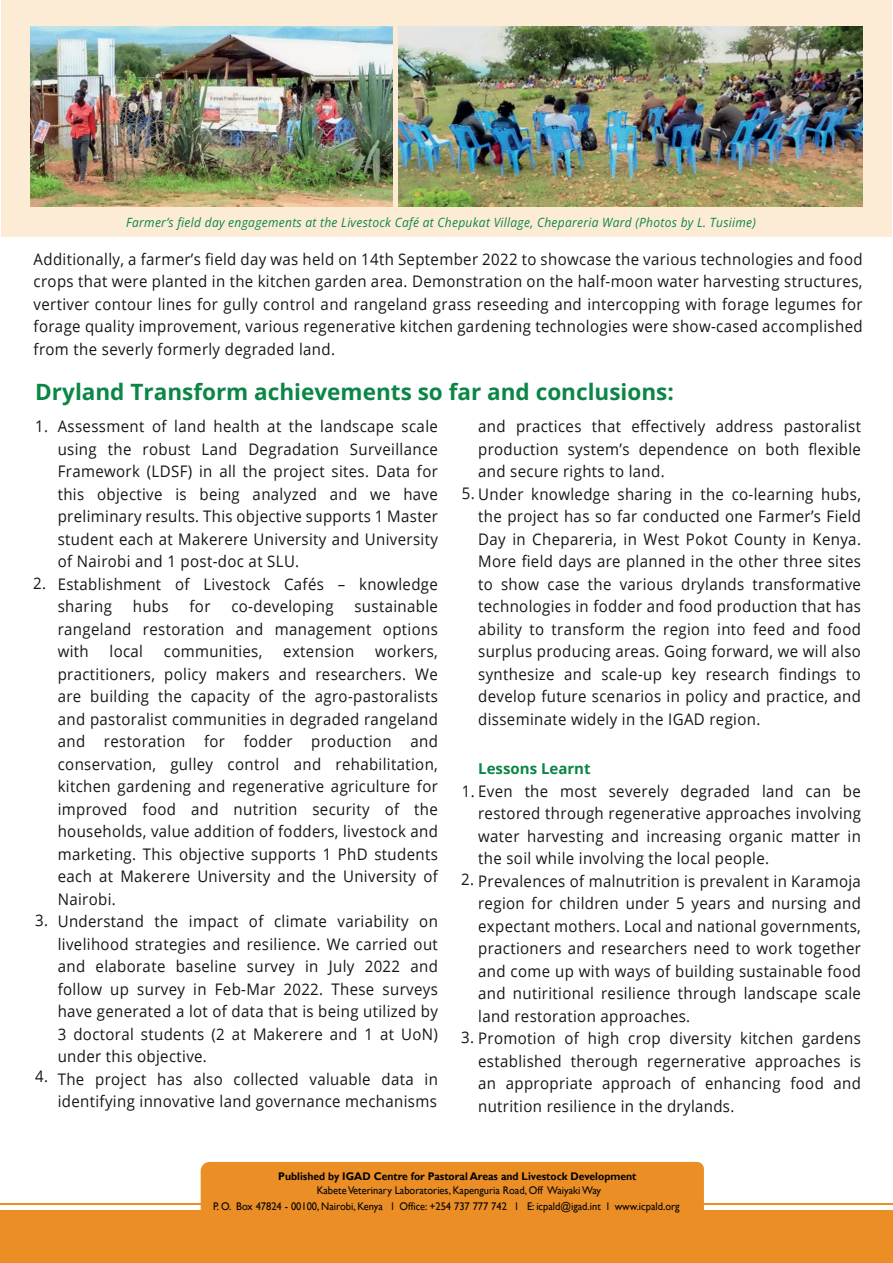
<style>
.page{position:relative;width:893px;height:1263px;background:#fff}
.page>*{position:absolute;margin:0;border:0;box-sizing:border-box;transform-origin:0 0}
.t1{font:700 22.5px "Open Sans";color:#0b8646}
.t2{font:15.9px/22.5px "Open Sans";letter-spacing:.025em;color:#171419;text-align:justify;scale:.94 1}
.t3{font:700 15px "Open Sans";color:#0b8646}
.t4{font:italic 12.75px "Open Sans";letter-spacing:.025em;color:#0b8646;scale:.94 1}
.t5{font:11.1px/15.6px "Gill Sans";color:#020305;scale:.94 1}
.t6{font:700 11.1px "Gill Sans";color:#020305;scale:.94 1}
</style>
<div class="page">
<div style="left:1px;top:0;width:890px;height:236px;background:#fdecd5"></div>
<div style="left:0;top:1210px;width:893px;height:52px;background:#eb8e25"></div>
<hr style="left:0;top:1203px;width:893px;height:2px;background:#eb8e25">
<svg style="left:201px;top:1162px;width:503px;height:101px"></svg>
<img style="left:30px;top:27px;width:363px;height:179px">
<img style="left:399px;top:27px;width:464px;height:180px">
<p class="t4" style="left:126px;top:213px;width:671px">Farmer’s field day engagements at the Livestock Café at Chepukat Village, Chepareria Ward (Photos by L. Tusiime)</p>
<p class="t2" style="left:34px;top:247px;width:883px">Additionally, a farmer’s field day was held on 14th September 2022 to showcase the various technologies and food crops that were planted in the kitchen garden area. Demonstration on the half-moon water harvesting structures, vertiver contour lines for gully control and rangeland grass reseeding and intercopping with forage legumes for forage quality improvement, various regenerative kitchen gardening technologies were show-cased accomplished from the severly formerly degraded land.</p>
<h1 class="t1" style="left:35px;top:376px;width:640px">Dryland Transform achievements so far and conclusions:</h1>
<p class="t2" style="left:35px;top:415px;width:15px">1.</p>
<p class="t2" style="left:478px;top:415px;width:409px">and practices that effectively address pastoralist production system’s dependence on both flexible and secure rights to land.</p>
<p class="t2" style="left:478px;top:482px;width:409px;text-indent:-16px">5. Under knowledge sharing in the co-learning hubs, the project has so far conducted one Farmer’s Field Day in Chepareria, in West Pokot County in Kenya.<br>More field days are planned in the other three sites to show case the various drylands transformative technologies in fodder and food production that has ability to transform the region into feed and food surplus producing areas. Going forward, we will also synthesize and scale-up key research findings to develop future scenarios in policy and practice, and disseminate widely in the IGAD region.</p>
<p class="t3" style="left:478px;top:758px;width:114px">Lessons Learnt</p>
<p class="t2" style="left:478px;top:779px;width:409px;text-align:left;text-indent:-16px">1. Even the most severely degraded land can be restored through regenerative approaches involving water harvesting and increasing organic matter in the soil while involving the local people.<br>Prevalences of malnutrition is prevalent in Karamoja region for children under 5 years and nursing and expectant mothers. Local and national governments, practioners and researchers need to work together and come up with ways of building sustainable food and nutiritional resilience through landscape scale land restoration approaches.</p>
<p class="t2" style="left:478px;top:1027px;width:409px;text-indent:-17px">3. Promotion of high crop diversity kitchen gardens established therough regernerative approaches is an appropriate approach of enhancing food and nutrition resilience in the drylands.</p>
<p class="t2" style="left:58px;top:415px;width:406px;text-align:left">Assessment of land health at the landscape scale using the robust Land Degradation Surveillance Framework (LDSF) in all the project sites. Data for this objective is being analyzed and we have preliminary results. This objective supports 1 Master student each at Makerere University and University of Nairobi and 1 post-doc at SLU.<br>Establishment of Livestock Cafés – knowledge sharing</p>
<p class="t2" style="left:33px;top:572px;width:15px">2.</p>
<p class="t2" style="left:133px;top:595px;width:40px">hubs</p>
<p class="t2" style="left:190px;top:595px;width:24px">for</p>
<p class="t2" style="left:231px;top:595px;width:110px">co-developing</p>
<p class="t2" style="left:58px;top:595px;width:406px;text-indent:297px">sustainable rangeland restoration and management options with</p>
<p class="t2" style="left:58px;top:640px;width:406px;text-align:left;text-indent:318px">workers, practitioners, policy makers and researchers. We are building the capacity of the agro-pastoralists and pastoralist communities in degraded rangeland and restoration for fodder production and conservation, gulley control and rehabilitation, kitchen gardening and regenerative agriculture for improved food and nutrition security of the households, value addition of fodders, livestock and marketing. This objective supports 1 PhD students each at Makerere University and the University of Nairobi.<br>Understand the impact of climate variability on livelihood strategies and resilience. We carried out and elaborate baseline survey in July 2022 and follow up survey in Feb-Mar 2022. These surveys have generated a lot of data that is being utilized by 3 doctoral students (2 at Makerere and 1 at UoN) under this objective.<br>The project has also collected valuable data in identifying innovative land governance mechanisms</p>
<p class="t2" style="left:110px;top:640px;width:37px">local</p>
<p class="t2" style="left:164px;top:640px;width:106px">communities,</p>
<p class="t2" style="left:283px;top:640px;width:77px">extension</p>
<p class="t2" style="left:461px;top:867px;width:15px">2.</p>
<p class="t2" style="left:35px;top:909px;width:15px">3.</p>
<p class="t2" style="left:35px;top:1065px;width:15px">4.</p>
<p class="t6" style="left:278px;top:1170px;width:383px">Published by IGAD Centre for Pastoral Areas and Livestock Development</p>
<p class="t5" style="left:213px;top:1183px;width:498px;text-indent:103px">KabeteVeterinary Laboratories, Kapenguria Road, Off WaiyakiWay<br>P. O. Box 47824 - 00100, Nairobi, Kenya l Office: +254 737 777 742 l E: icpald@igad.int l www.icpald.org</p>
</div>
